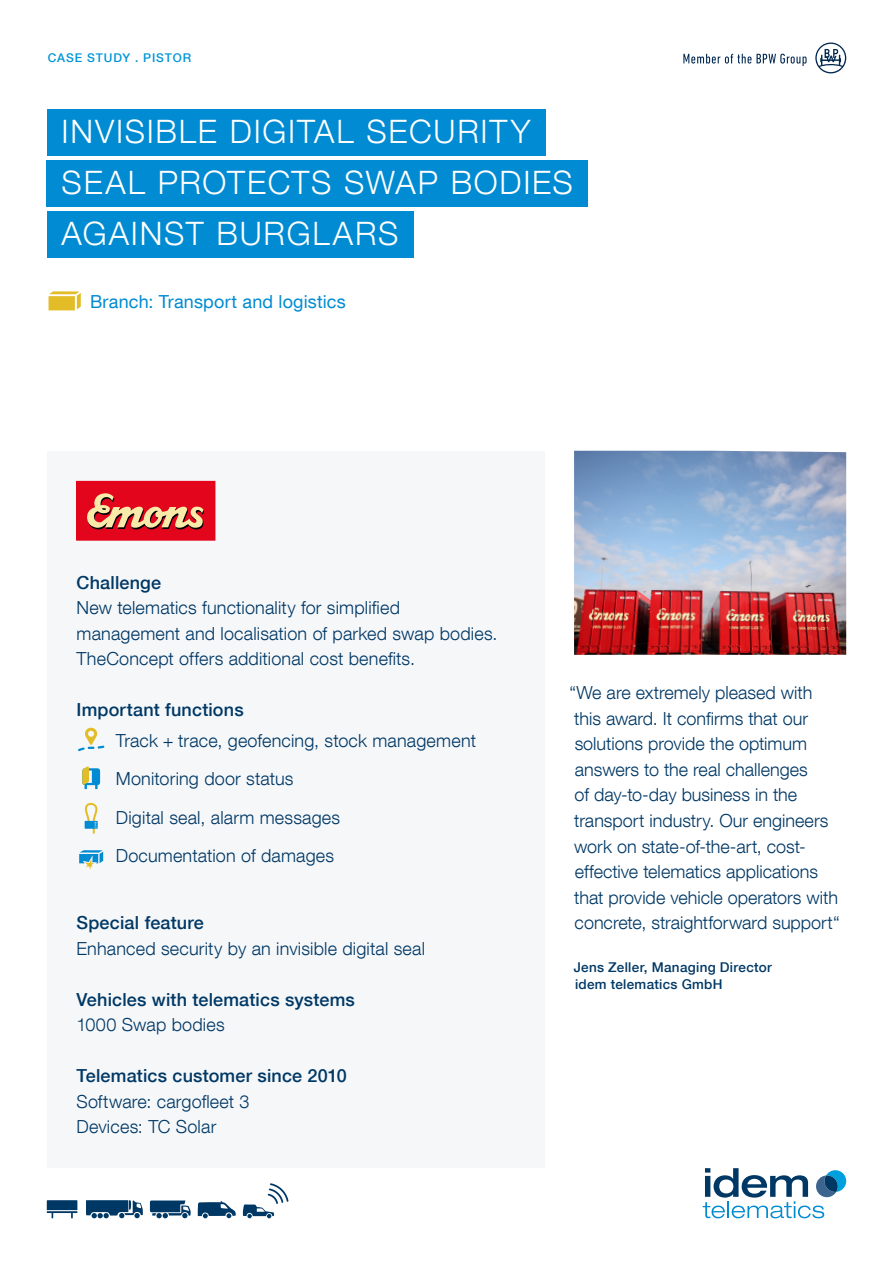
<style>
.page{position:relative;width:893px;height:1263px;background:#fff}
.page>*{position:absolute;margin:0;border:0;box-sizing:border-box;transform-origin:0 0}
.t1{font:300 32.25px/51px "Helvetica Neue LT Com";letter-spacing:.055em;color:#fff}
.t2{font:300 18px/25.5px "Helvetica Neue LT Com";letter-spacing:.005em;color:#003865}
.t3{font:500 18px "Helvetica Neue LT Com";letter-spacing:.01em;color:#003865}
.t4{font:18px "Helvetica Neue LT Com";letter-spacing:.01em;color:#008bd2}
.t5{font:500 13.5px/17px "Helvetica Neue LT Com";letter-spacing:.025em;color:#003865}
.t6{font:500 12px "Helvetica Neue LT Com";letter-spacing:.075em;color:#0095d8}
</style>
<div class="page">
<div style="left:47px;top:451px;width:497px;height:716px;background:#f6f7f9"></div>
<div style="left:47px;top:161px;width:541px;height:46px;background:#008bd2"></div>
<div style="left:47px;top:212px;width:366px;height:46px;background:#008bd2"></div>
<div style="left:47px;top:109px;width:498px;height:47px;background:#008bd2"></div>
<svg style="left:78px;top:728px;width:26px;height:23px"></svg>
<svg style="left:85px;top:803px;width:13px;height:31px"></svg>
<svg style="left:82px;top:766px;width:18px;height:23px"></svg>
<svg style="left:79px;top:850px;width:24px;height:19px"></svg>
<svg style="left:49px;top:291px;width:32px;height:19px"></svg>
<img style="left:574px;top:451px;width:272px;height:204px">
<svg style="left:703px;top:1168px;width:143px;height:50px"></svg>
<svg style="left:815px;top:43px;width:31px;height:30px"></svg>
<svg style="left:683px;top:54px;width:124px;height:12px"></svg>
<svg style="left:47px;top:1200px;width:30px;height:18px"></svg>
<svg style="left:86px;top:1200px;width:57px;height:18px"></svg>
<svg style="left:150px;top:1200px;width:41px;height:18px"></svg>
<svg style="left:198px;top:1201px;width:38px;height:17px"></svg>
<svg style="left:243px;top:1183px;width:46px;height:35px"></svg>
<div style="left:77px;top:481px;width:138px;height:59px;background:#e3051b"></div>
<svg style="left:87px;top:493px;width:117px;height:37px"></svg>
<p class="t6" style="left:48px;top:50px;width:145px">CASE STUDY . PISTOR</p>
<h1 class="t1" style="left:62px;top:105px;width:470px">INVISIBLE DIGITAL SECURITY</h1>
<h1 class="t1" style="left:62px;top:157px;width:513px">SEAL PROTECTS SWAP BODIES<br>AGAINST BURGLARS</h1>
<p class="t4" style="left:90px;top:291px;width:257px">Branch: Transport and logistics</p>
<p class="t3" style="left:77px;top:572px;width:86px">Challenge</p>
<p class="t2" style="left:77px;top:595px;width:423px">New telematics functionality for simplified management and localisation of parked swap bodies.<br>TheConcept offers additional cost benefits.</p>
<p class="t3" style="left:77px;top:699px;width:169px">Important functions</p>
<p class="t2" style="left:116px;top:720px;width:362px;line-height:38.5px">Track + trace, geofencing, stock management<br>Monitoring door status<br>Digital seal, alarm messages<br>Documentation of damages</p>
<p class="t3" style="left:77px;top:912px;width:129px">Special feature</p>
<p class="t2" style="left:77px;top:935px;width:350px">Enhanced security by an invisible digital seal</p>
<p class="t3" style="left:77px;top:988px;width:280px">Vehicles with telematics systems</p>
<p class="t2" style="left:77px;top:1011px;width:150px">1000 Swap bodies</p>
<p class="t3" style="left:77px;top:1065px;width:272px">Telematics customer since 2010</p>
<p class="t2" style="left:77px;top:1088px;width:175px">Software: cargofleet 3<br>Devices: TC Solar</p>
<p class="t2" style="left:570px;top:680px;width:272px">“We are extremely pleased with this award. It confirms that our solutions provide the optimum answers to the real challenges<br>of day-to-day business in the transport industry. Our engineers work on state-of-the-art, cost&shy;effective telematics applications that provide vehicle operators with concrete, straightforward support“</p>
<p class="t5" style="left:574px;top:958px;width:200px">Jens Zeller, Managing Director idem telematics GmbH</p>
</div>
